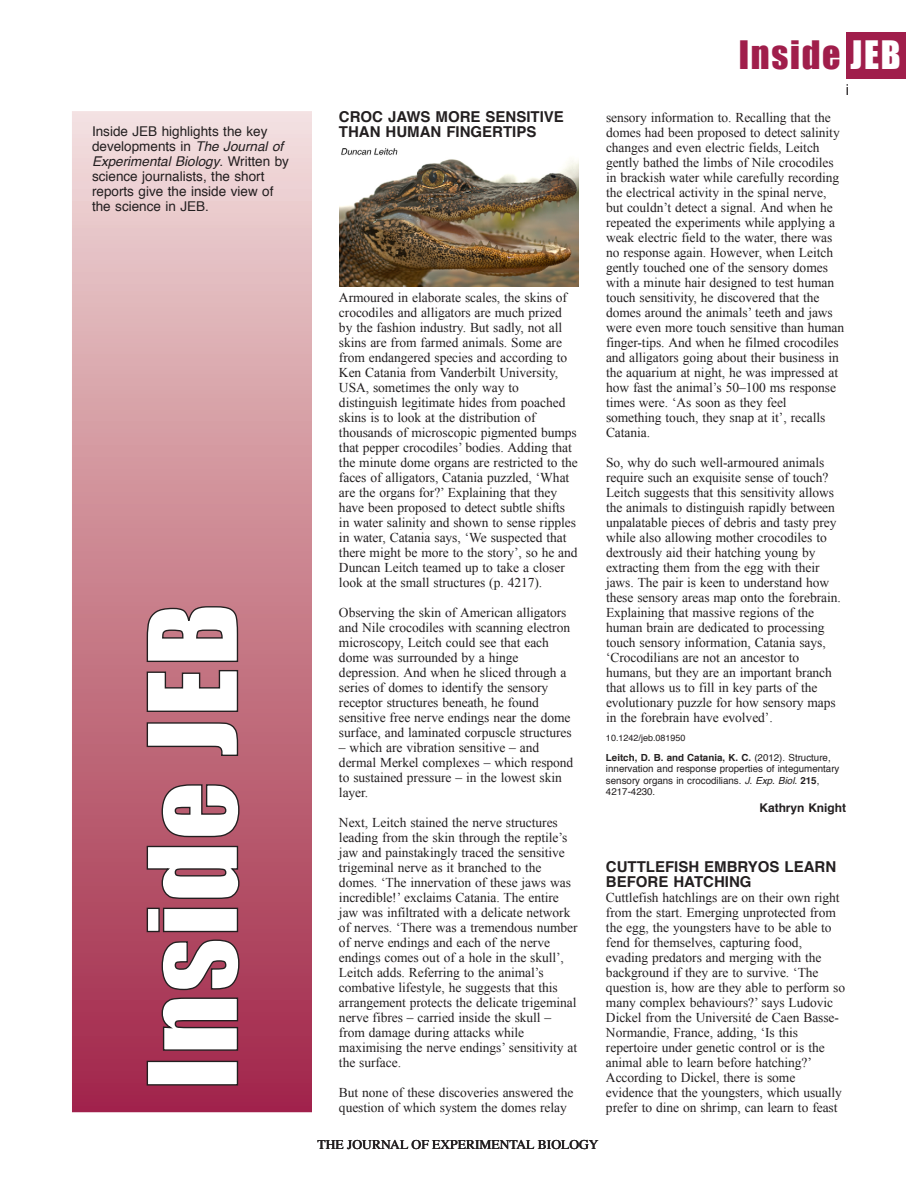
<style>
.page{position:relative;width:918px;height:1188px;background:#fff}
.page>*{position:absolute;margin:0;border:0;box-sizing:border-box;transform-origin:0 0}
.t1{font:114px "Impact";letter-spacing:.025em;color:#fff}
.t2{font:36px "Impact";letter-spacing:.05em;color:#a01e4b}
.t3{font:700 15px/15px "Helvetica";color:#231f20}
.t4{font:15px "Helvetica";color:#231f20}
.t5{font:13.5px/15px "Times New Roman";letter-spacing:-.005em;color:#231f20}
.t6{font:13.5px/15px "Helvetica";color:#231f20}
.t7{font:13.5px "Times";color:#231f20}
.t8{font:700 12px "Helvetica";letter-spacing:-.005em;color:#231f20}
.t9{font:9.75px/11.2px "Helvetica";color:#231f20}
.t10{font:9px "Helvetica";color:#231f20}
.s1{font-style:italic}
.s2{color:#fff}
.s3{font-weight:700}
</style>
<div class="page">
<div style="left:846px;top:32px;width:60px;height:46px;background:#a01e4b"></div>
<div style="left:72px;top:111px;width:240px;height:1001px;background:linear-gradient(to bottom,#f1dcd8,#a02444)"></div>
<img style="left:339px;top:148px;width:240px;height:138px">
<p class="t6" style="left:92px;top:125px;width:199px">Inside JEB highlights the key developments in <span class="s1">The Journal of<br>Experimental Biology</span>. Written by science journalists, the short reports give the inside view of the science in JEB.</p>
<h1 class="t1" style="left:123px;top:1090px;width:488px;rotate:-90deg">Inside JEB</h1>
<p class="t3" style="left:339px;top:111px;width:227px">CROC JAWS MORE SENSITIVE<br>THAN HUMAN FINGERTIPS</p>
<p class="t5" style="left:339px;top:290px;width:240px">Armoured in elaborate scales, the skins of crocodiles and alligators are much prized by the fashion industry. But sadly, not all skins are from farmed animals. Some are from endangered species and according to Ken Catania from Vanderbilt University, USA, sometimes the only way to distinguish legitimate hides from poached skins is to look at the distribution of thousands of microscopic pigmented bumps that pepper crocodiles’ bodies. Adding that the minute dome organs are restricted to the faces of alligators, Catania puzzled, ‘What are the organs for?’ Explaining that they have been proposed to detect subtle shifts in water salinity and shown to sense ripples in water, Catania says, ‘We suspected that there might be more to the story’, so he and Duncan Leitch teamed up to take a closer look at the small structures (p. 4217).</p>
<p class="t5" style="left:339px;top:605px;width:234px">Observing the skin of American alligators and Nile crocodiles with scanning electron microscopy, Leitch could see that each dome was surrounded by a hinge depression. And when he sliced through a series of domes to identify the sensory receptor structures beneath, he found sensitive free nerve endings near the dome surface, and laminated corpuscle structures</p>
<p class="t5" style="left:339px;top:740px;width:236px">– which are vibration sensitive – and dermal Merkel complexes – which respond to sustained pressure – in the lowest skin layer.</p>
<p class="t5" style="left:339px;top:815px;width:240px">Next, Leitch stained the nerve structures leading from the skin through the reptile’s jaw and painstakingly traced the sensitive trigeminal nerve as it branched to the domes. ‘The innervation of these jaws was incredible!’ exclaims Catania. The entire jaw was infiltrated with a delicate network of nerves. ‘There was a tremendous number of nerve endings and each of the nerve endings comes out of a hole in the skull’, Leitch adds. Referring to the animal’s combative lifestyle, he suggests that this arrangement protects the delicate trigeminal nerve fibres – carried inside the skull – from damage during attacks while maximising the nerve endings’ sensitivity at the surface.</p>
<p class="t5" style="left:339px;top:1085px;width:236px">But none of these discoveries answered the question of which system the domes relay</p>
<h2 class="t2" style="left:739px;top:33px;width:163px">Inside <span class="s2">JEB</span></h2>
<p class="t4" style="left:846px;top:83px;width:5px">i</p>
<p class="t5" style="left:606px;top:110px;width:240px">sensory information to. Recalling that the domes had been proposed to detect salinity changes and even electric fields, Leitch gently bathed the limbs of Nile crocodiles in brackish water while carefully recording the electrical activity in the spinal nerve, but couldn’t detect a signal. And when he repeated the experiments while applying a weak electric field to the water, there was no response again. However, when Leitch gently touched one of the sensory domes with a minute hair designed to test human touch sensitivity, he discovered that the domes around the animals’ teeth and jaws were even more touch sensitive than human finger-tips. And when he filmed crocodiles and alligators going about their business in the aquarium at night, he was impressed at how fast the animal’s 50–100 ms response times were. ‘As soon as they feel something touch, they snap at it’, recalls Catania.</p>
<p class="t5" style="left:606px;top:455px;width:236px">So, why do such well-armoured animals require such an exquisite sense of touch?<br>Leitch suggests that this sensitivity allows the animals to distinguish rapidly between unpalatable pieces of debris and tasty prey while also allowing mother crocodiles to dextrously aid their hatching young by extracting them from the egg with their jaws. The pair is keen to understand how these sensory areas map onto the forebrain.<br>Explaining that massive regions of the human brain are dedicated to processing touch sensory information, Catania says, ‘Crocodilians are not an ancestor to humans, but they are an important branch that allows us to fill in key parts of the evolutionary puzzle for how sensory maps in the forebrain have evolved’.</p>
<p class="t10" style="left:606px;top:734px;width:81px">10.1242/jeb.081950</p>
<p class="t9" style="left:606px;top:753px;width:235px"><span class="s3">Leitch, D. B. and Catania, K. C.</span> (2012). Structure, innervation and response properties of integumentary sensory organs in crocodilians. <span class="s1">J. Exp. Biol.</span> <span class="s3">215</span>, 4217-4230.</p>
<p class="t8" style="left:760px;top:803px;width:88px">Kathryn Knight</p>
<p class="t3" style="left:606px;top:861px;width:232px">CUTTLEFISH EMBRYOS LEARN<br>BEFORE HATCHING</p>
<p class="t5" style="left:606px;top:890px;width:241px">Cuttlefish hatchlings are on their own right from the start. Emerging unprotected from the egg, the youngsters have to be able to fend for themselves, capturing food, evading predators and merging with the background if they are to survive. ‘The question is, how are they able to perform so many complex behaviours?’ says Ludovic Dickel from the Université de Caen Basse-Normandie, France, adding, ‘Is this repertoire under genetic control or is the animal able to learn before hatching?’ According to Dickel, there is some evidence that the youngsters, which usually prefer to dine on shrimp, can learn to feast</p>
<p class="t7" style="left:318px;top:1137px;width:282px">THE JOURNAL OF EXPERIMENTAL BIOLOGY</p>
</div>
